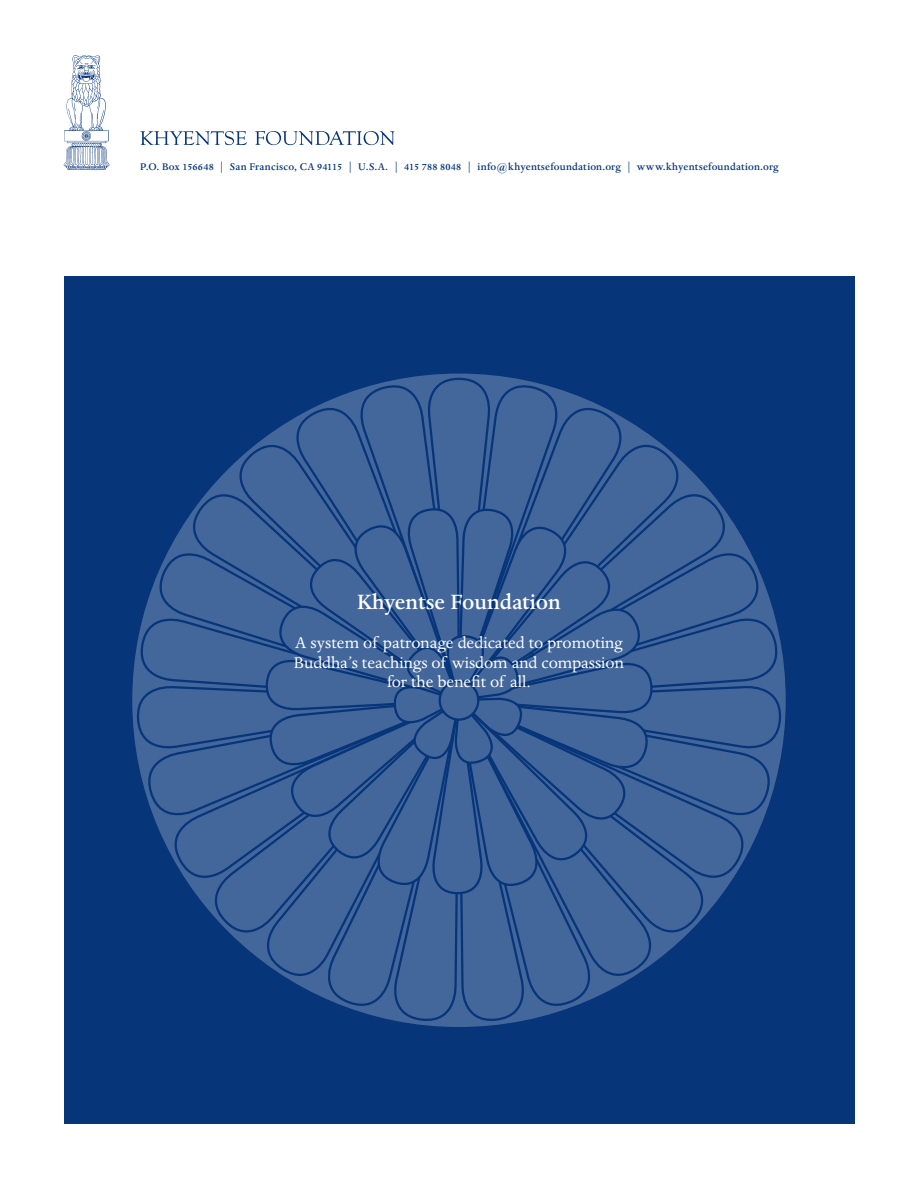
<style>
.page{position:relative;width:918px;height:1188px;background:#fff}
.page>*{position:absolute;margin:0;border:0;box-sizing:border-box;transform-origin:0 0}
.t1{font:500 24px "Dante";color:#fff}
.t2{font:18px/19.5px "Dante";color:#fff;text-align:center}
.t3{font:500 11.25px "Dante";letter-spacing:.015em;color:#06357a}
</style>
<div class="page">
<div style="left:64px;top:276px;width:790px;height:848px;background:#06357a"></div>
<svg style="left:136px;top:377px;width:648px;height:649px"></svg>
<div style="left:440px;top:681px;width:38px;height:39px;background:#44679b;border-radius:50%"></div>
<div style="left:439px;top:680px;width:40px;height:41px;border:2px solid #06357a;border-radius:50%"></div>
<svg style="left:64px;top:55px;width:46px;height:116px"></svg>
<svg style="left:140px;top:131px;width:107px;height:14px"></svg>
<svg style="left:255px;top:131px;width:140px;height:14px"></svg>
<p class="t3" style="left:140px;top:161px;width:640px">P.O. Box 156648 | San Francisco, CA 94115 | U.S.A. | 415 788 8048 | info@khyentsefoundation.org | www.khyentsefoundation.org</p>
<h1 class="t1" style="left:357px;top:589px;width:205px">Khyentse Foundation</h1>
<h2 class="t2" style="left:294px;top:634px;width:331px">A system of patronage dedicated to promoting<br>Buddha’s teachings of wisdom and compassion for the benefit of all.</h2>
</div>
